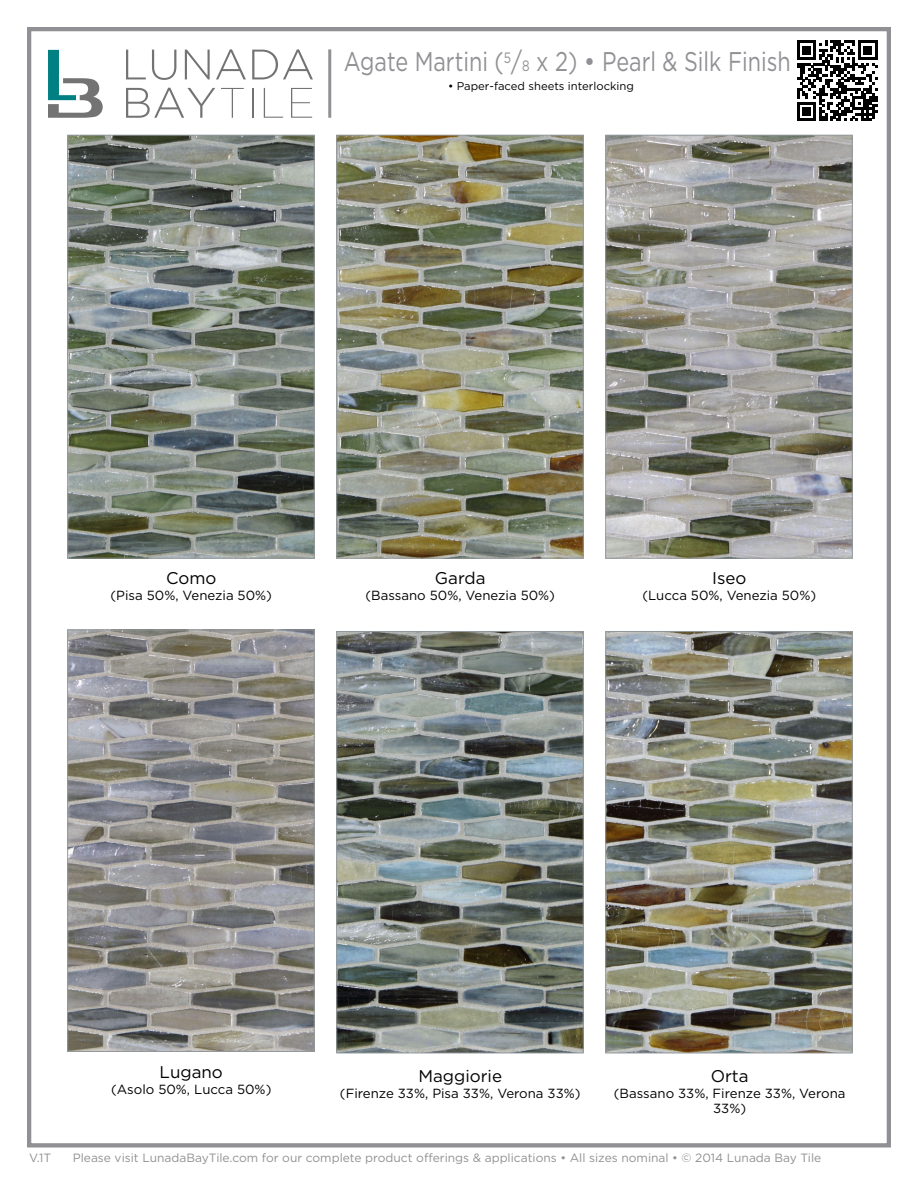
<style>
.page{position:relative;width:918px;height:1188px;background:#fff}
.page>*{position:absolute;margin:0;border:0;box-sizing:border-box;transform-origin:0 0}
.t1{font:27px "Gotham";color:#919195;scale:.8 1}
.t2{font:16.95px "Gotham";color:#000}
.t3{font:13.2px/15.9px "Gotham";color:#000;text-align:center}
.t4{font:12px "Gotham";color:#919195}
.t5{font:11.25px "Gotham";color:#000}
.s1{font-size:15px}
</style>
<div class="page">
<img style="left:70px;top:137px;width:242px;height:419px">
<div style="left:68px;top:135px;width:246px;height:423px;border:1px solid #92989b"></div>
<img style="left:608px;top:633px;width:242px;height:418px">
<div style="left:606px;top:631px;width:246px;height:422px;border:1px solid #92989b"></div>
<img style="left:339px;top:137px;width:242px;height:419px">
<div style="left:337px;top:135px;width:246px;height:423px;border:1px solid #92989b"></div>
<img style="left:70px;top:632px;width:242px;height:418px">
<div style="left:68px;top:630px;width:246px;height:422px;border:1px solid #92989b"></div>
<img style="left:339px;top:633px;width:242px;height:418px">
<div style="left:337px;top:631px;width:246px;height:422px;border:1px solid #92989b"></div>
<img style="left:608px;top:137px;width:242px;height:419px">
<div style="left:606px;top:135px;width:246px;height:423px;border:1px solid #92989b"></div>
<div style="left:27px;top:27px;width:864px;height:1120px;border:4px solid #919195"></div>
<svg style="left:126px;top:50px;width:20px;height:29px"></svg>
<svg style="left:152px;top:50px;width:24px;height:30px"></svg>
<svg style="left:185px;top:50px;width:25px;height:29px"></svg>
<svg style="left:216px;top:49px;width:30px;height:30px"></svg>
<svg style="left:252px;top:49px;width:61px;height:30px"></svg>
<svg style="left:126px;top:88px;width:89px;height:30px"></svg>
<svg style="left:221px;top:88px;width:23px;height:30px"></svg>
<hr style="left:252px;top:88px;width:1px;height:30px;background:#737373">
<svg style="left:264px;top:88px;width:19px;height:30px"></svg>
<svg style="left:291px;top:88px;width:21px;height:30px"></svg>
<svg style="left:48px;top:50px;width:55px;height:68px"></svg>
<hr style="left:328px;top:49px;width:3px;height:69px;background:#919195">
<svg style="left:797px;top:41px;width:80px;height:80px"></svg>
<h1 class="t1" style="left:344px;top:44px;width:560px">Agate Martini (<sup>5</sup>/<span class="s1">8</span> x 2) • Pearl &amp; Silk Finish</h1>
<p class="t5" style="left:448px;top:79px;width:187px">• Paper-faced sheets interlocking</p>
<p class="t2" style="left:166px;top:567px;width:52px">Como</p>
<p class="t3" style="left:111px;top:587px;width:163px">(Pisa 50%, Venezia 50%)</p>
<p class="t2" style="left:435px;top:567px;width:52px">Garda</p>
<p class="t3" style="left:365px;top:587px;width:191px">(Bassano 50%, Venezia 50%)</p>
<p class="t2" style="left:712px;top:567px;width:36px">Iseo</p>
<p class="t3" style="left:642px;top:587px;width:175px">(Lucca 50%, Venezia 50%)</p>
<p class="t2" style="left:160px;top:1062px;width:65px">Lugano</p>
<p class="t3" style="left:111px;top:1081px;width:162px">(Asolo 50%, Lucca 50%)</p>
<p class="t2" style="left:418px;top:1065px;width:85px">Maggiorie</p>
<p class="t3" style="left:340px;top:1085px;width:242px">(Firenze 33%, Pisa 33%, Verona 33%)</p>
<p class="t2" style="left:711px;top:1065px;width:39px">Orta</p>
<p class="t3" style="left:614px;top:1085px;width:233px">(Bassano 33%, Firenze 33%, Verona<br>33%)</p>
<p class="t4" style="left:29px;top:1150px;width:23px">V.1T</p>
<p class="t4" style="left:73px;top:1150px;width:750px">Please visit LunadaBayTile.com for our complete product offerings &amp; applications • All sizes nominal • © 2014 Lunada Bay Tile</p>
</div>
